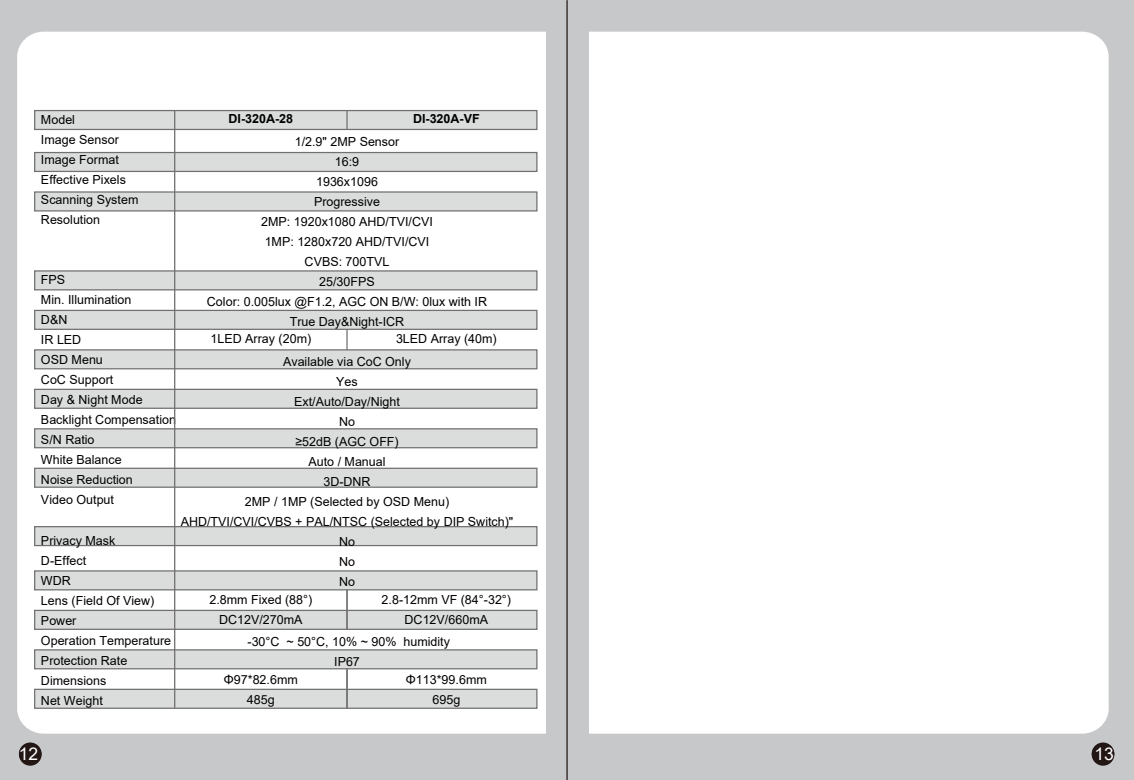
<style>
.page{position:relative;width:1134px;height:780px;background:#c7c8c9}
.page>*{position:absolute;margin:0;border:0;box-sizing:border-box;transform-origin:0 0}
.t1{font:17.5px "Arial";color:#fff}
.t2{font:12.5px/20px "Arial";color:#000;text-align:center}
.t3{font:700 12.5px "Arial";color:#000}
</style>
<div class="page">
<div style="left:17px;top:32px;width:1092px;height:701px;background:#fff;border-radius:26px"></div>
<div style="left:1092px;top:743px;width:22px;height:22px;background:#221714;border-radius:50%"></div>
<div style="left:546px;top:0;width:42px;height:780px;background:#c7c8c9"></div>
<div style="left:19px;top:742px;width:23px;height:23px;background:#221714;border-radius:50%"></div>
<div style="left:1092px;top:742px;width:22px;height:23px;background:#221714;border-radius:50%"></div>
<hr style="left:566px;top:0;width:2px;height:780px;background:#221714">
<div style="left:34px;top:110px;width:503px;height:20px;background:#dbdcdc;border:1px solid #707070"></div>
<div style="left:34px;top:152px;width:503px;height:20px;background:#dbdcdc;border:1px solid #707070"></div>
<div style="left:34px;top:191px;width:503px;height:20px;background:#dbdcdc;border:1px solid #707070"></div>
<div style="left:34px;top:270px;width:503px;height:20px;background:#dbdcdc;border:1px solid #707070"></div>
<div style="left:34px;top:310px;width:503px;height:20px;background:#dbdcdc;border:1px solid #707070"></div>
<div style="left:34px;top:349px;width:503px;height:20px;background:#dbdcdc;border:1px solid #707070"></div>
<div style="left:34px;top:388px;width:503px;height:21px;background:#dbdcdc;border:1px solid #707070"></div>
<div style="left:34px;top:428px;width:503px;height:20px;background:#dbdcdc;border:1px solid #707070"></div>
<div style="left:34px;top:467px;width:503px;height:21px;background:#dbdcdc;border:1px solid #707070"></div>
<div style="left:34px;top:526px;width:503px;height:20px;background:#dbdcdc;border:1px solid #707070"></div>
<div style="left:34px;top:570px;width:503px;height:20px;background:#dbdcdc;border:1px solid #707070"></div>
<div style="left:34px;top:609px;width:503px;height:21px;background:#dbdcdc;border:1px solid #707070"></div>
<div style="left:34px;top:649px;width:503px;height:20px;background:#dbdcdc;border:1px solid #707070"></div>
<div style="left:34px;top:688px;width:503px;height:20px;background:#dbdcdc;border:1px solid #707070"></div>
<hr style="left:174px;top:110px;width:1px;height:597px;background:#707070">
<hr style="left:346px;top:668px;width:2px;height:40px;background:#707070">
<hr style="left:346px;top:589px;width:2px;height:40px;background:#707070">
<svg style="left:346px;top:111px;width:2px;height:18px"></svg>
<hr style="left:346px;top:329px;width:2px;height:21px;background:#707070">
<p class="t3" style="left:413px;top:110px;width:68px">DI-320A-VF</p>
<p class="t3" style="left:229px;top:110px;width:66px">DI-320A-28</p>
<p class="t2" style="left:41px;top:110px;width:99px;text-align:left">Model<br>Image Sensor<br>Image Format<br>Effective Pixels<br>Scanning System<br>Resolution</p>
<p class="t2" style="left:207px;top:131px;width:282px">1/2.9" 2MP Sensor<br>16:9<br>1936x1096<br>Progressive<br>2MP: 1920x1080 AHD/TVI/CVI<br>1MP: 1280x720 AHD/TVI/CVI<br>CVBS: 700TVL<br>25/30FPS<br>Color: 0.005lux @F1.2, AGC ON B/W: 0lux with IR<br>True Day&amp;Night-ICR</p>
<p class="t2" style="left:181px;top:351px;width:334px">Available via CoC Only<br>Yes<br>Ext/Auto/Day/Night<br>No<br>≥52dB (AGC OFF)<br>Auto / Manual<br>3D-DNR<br>2MP / 1MP (Selected by OSD Menu)<br>AHD/TVI/CVI/CVBS + PAL/NTSC (Selected by DIP Switch)"<br>No<br>No<br>No</p>
<p class="t2" style="left:41px;top:270px;width:137px;text-align:left">FPS<br>Min. Illumination<br>D&amp;N<br>IR LED<br>OSD Menu<br>CoC Support<br>Day &amp; Night Mode<br>Backlight Compensation<br>S/N Ratio<br>White Balance<br>Noise Reduction<br>Video Output</p>
<p class="t2" style="left:41px;top:530px;width:132px;text-align:left">Privacy Mask<br>D-Effect<br>WDR<br>Lens (Field Of View)<br>Power<br>Operation Temperature<br>Protection Rate<br>Dimensions<br>Net Weight</p>
<p class="t2" style="left:396px;top:329px;width:102px">3LED Array (40m)</p>
<p class="t2" style="left:211px;top:329px;width:102px">1LED Array (20m)</p>
<p class="t2" style="left:382px;top:589px;width:131px">2.8-12mm VF (84°-32°)<br>DC12V/660mA</p>
<p class="t2" style="left:209px;top:589px;width:104px">2.8mm Fixed (88°)<br>DC12V/270mA</p>
<p class="t2" style="left:248px;top:631px;width:204px">-30°C ~ 50°C, 10% ~ 90% humidity<br>IP67</p>
<p class="t2" style="left:406px;top:669px;width:82px">Φ113*99.6mm<br>695g</p>
<p class="t2" style="left:224px;top:669px;width:75px">Φ97*82.6mm<br>485g</p>
<h1 class="t1" style="left:19px;top:741px;width:21px">12</h1>
<h1 class="t1" style="left:1094px;top:741px;width:21px">13</h1>
</div>
